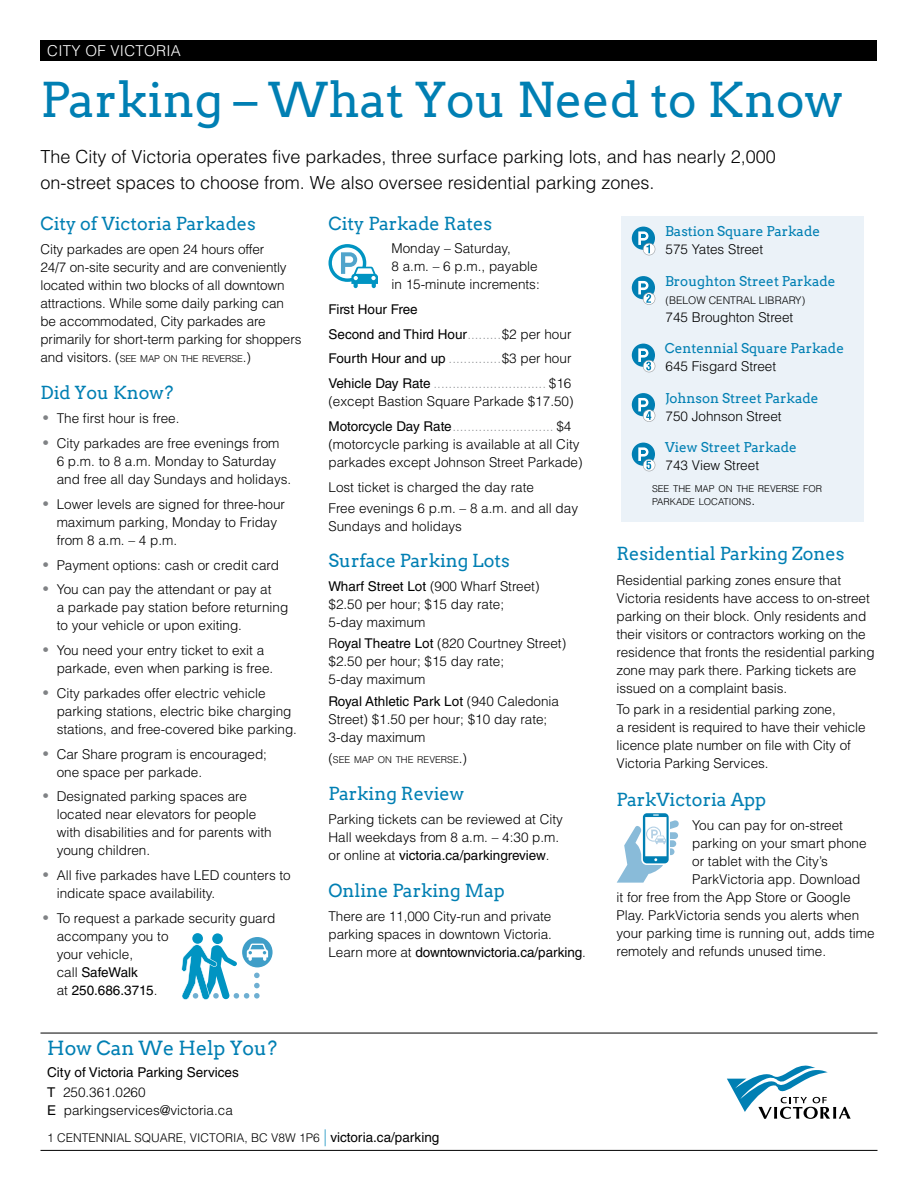
<style>
.page{position:relative;width:918px;height:1188px;background:#fff}
.page>*{position:absolute;margin:0;border:0;box-sizing:border-box;transform-origin:0 0}
.t1{font:48px "Arvo";color:#007fb3}
.t2{font:19.5px "Arvo";color:#007fb3}
.t3{font:300 18px/25.5px "Helvetica LT Std";color:#000}
.t4{font:18px "Arvo";color:#007fb3}
.t5{font:300 15px "Helvetica LT Std";letter-spacing:.02em;color:#fff}
.t6{font:300 13.5px/18px "Helvetica LT Std";color:#000}
.t7{font:13.5px/24.8px "Helvetica LT Std";color:#000}
.t8{font:13.5px "Arvo";color:#007fb3}
.t9{font:300 12px "Helvetica LT Std";color:#000}
.t10{font:300 10.5px "Helvetica LT Std";color:#000}
.t11{font:300 9.45px/13.5px "Helvetica LT Std";color:#000}
.s1{font-size:13.5px}
.s2{font-weight:400;font-size:15px;color:#808285}
.s3{font-weight:400}
.s4{font-weight:300;color:#939598}
.s5{font-weight:300}
.s6{color:#939598}
.s7{font-size:16.8px;color:#2899c5}
.s8{font-weight:400;font-size:13.5px}
</style>
<div class="page">
<div style="left:621px;top:216px;width:243px;height:305px;background:#ebf2f8"></div>
<hr style="left:40px;top:1033px;width:838px;height:1px;background:#000">
<hr style="left:40px;top:1150px;width:838px;height:1px;background:#000">
<div style="left:40px;top:40px;width:838px;height:21px;background:#000"></div>
<svg style="left:727px;top:1065px;width:124px;height:54px"></svg>
<svg style="left:242px;top:937px;width:31px;height:30px"></svg>
<div style="left:212px;top:933px;width:11px;height:11px;background:#0094c2;border-radius:50%"></div>
<div style="left:192px;top:933px;width:11px;height:11px;background:#0094c2;border-radius:50%"></div>
<svg style="left:181px;top:944px;width:87px;height:56px"></svg>
<svg style="left:328px;top:244px;width:50px;height:44px"></svg>
<div style="left:632px;top:227px;width:23px;height:23px;background:#007fb3;border-radius:50%"></div>
<svg style="left:638px;top:231px;width:17px;height:24px"></svg>
<div style="left:632px;top:276px;width:23px;height:23px;background:#007fb3;border-radius:50%"></div>
<svg style="left:638px;top:281px;width:17px;height:24px"></svg>
<div style="left:632px;top:344px;width:23px;height:23px;background:#007fb3;border-radius:50%"></div>
<svg style="left:638px;top:348px;width:17px;height:24px"></svg>
<div style="left:632px;top:393px;width:23px;height:23px;background:#007fb3;border-radius:50%"></div>
<svg style="left:638px;top:398px;width:17px;height:24px"></svg>
<div style="left:632px;top:443px;width:23px;height:23px;background:#007fb3;border-radius:50%"></div>
<svg style="left:638px;top:447px;width:17px;height:24px"></svg>
<svg style="left:617px;top:813px;width:62px;height:70px"></svg>
<p class="t5" style="left:47px;top:41px;width:135px">CITY OF VICTORIA</p>
<h1 class="t1" style="left:40px;top:71px;width:804px">Parking – What You Need to Know</h1>
<h3 class="t3" style="left:40px;top:144px;width:737px">The City of Victoria operates five parkades, three surface parking lots, and has nearly 2,000 on-street spaces to choose from. We also oversee residential parking zones.</h3>
<h3 class="t4" style="left:40px;top:212px;width:217px">City of Victoria Parkades</h3>
<p class="t6" style="left:40px;top:240px;width:263px">City parkades are open 24 hours offer<br>24/7 on-site security and are conveniently located within two blocks of all downtown attractions. While some daily parking can be accommodated, City parkades are primarily for short-term parking for shoppers</p>
<p class="t11" style="left:40px;top:352px;width:212px"><span class="s1">and visitors.</span> <span class="s1">(</span>SEE MAP ON THE REVERSE<span class="s1">.)</span></p>
<h3 class="t4" style="left:40px;top:382px;width:134px">Did You Know?</h3>
<p class="t6" style="left:43px;top:409px;width:138px"><span class="s2">•</span> The first hour is free.</p>
<p class="t6" style="left:57px;top:434px;width:236px;text-indent:-14px"><span class="s2">•</span> City parkades are free evenings from<br>6 p.m. to 8 a.m. Monday to Saturday and free all day Sundays and holidays.</p>
<p class="t6" style="left:57px;top:495px;width:230px;text-indent:-14px"><span class="s2">•</span> Lower levels are signed for three-hour maximum parking, Monday to Friday from 8 a.m. – 4 p.m.</p>
<p class="t6" style="left:43px;top:556px;width:237px"><span class="s2">•</span> Payment options: cash or credit card</p>
<p class="t6" style="left:57px;top:580px;width:233px;text-indent:-14px"><span class="s2">•</span> You can pay the attendant or pay at<br>a parkade pay station before returning to your vehicle or upon exiting.</p>
<p class="t6" style="left:57px;top:641px;width:218px;text-indent:-14px"><span class="s2">•</span> You need your entry ticket to exit a parkade, even when parking is free.</p>
<p class="t6" style="left:57px;top:684px;width:242px;text-indent:-14px"><span class="s2">•</span> City parkades offer electric vehicle parking stations, electric bike charging stations, and free-covered bike parking.</p>
<p class="t6" style="left:57px;top:745px;width:212px;text-indent:-14px"><span class="s2">•</span> Car Share program is encouraged; one space per parkade.</p>
<p class="t6" style="left:57px;top:787px;width:217px;text-indent:-14px"><span class="s2">•</span> Designated parking spaces are located near elevators for people with disabilities and for parents with young children.</p>
<p class="t6" style="left:57px;top:866px;width:236px;text-indent:-14px"><span class="s2">•</span> All five parkades have LED counters to indicate space availability.</p>
<p class="t6" style="left:57px;top:909px;width:220px;text-indent:-14px"><span class="s2">•</span> To request a parkade security guard accompany you to<br>your vehicle,<br>call <span class="s3">SafeWalk<br></span>at <span class="s3">250.686.3715</span>.</p>
<h3 class="t4" style="left:328px;top:212px;width:165px">City Parkade Rates</h3>
<p class="t6" style="left:392px;top:239px;width:150px">Monday – Saturday,<br>8 a.m. – 6 p.m., payable in 15-minute increments:</p>
<p class="t7" style="left:328px;top:297px;width:244px">First Hour Free<br>Second and Third Hour<span class="s4">.........</span><span class="s5">$2 per hour </span>Fourth Hour and up <span class="s4">..............</span><span class="s5">$3 per hour </span>Vehicle Day Rate <span class="s4">..............................</span> <span class="s5">$16</span></p>
<p class="t6" style="left:328px;top:389px;width:247px;line-height:24.8px">(except Bastion Square Parkade $17.50)<br><span class="s3">Motorcycle Day Rate</span><span class="s6">...........................</span> $4</p>
<p class="t6" style="left:328px;top:435px;width:256px">(motorcycle parking is available at all City parkades except Johnson Street Parkade)</p>
<p class="t6" style="left:328px;top:476px;width:251px;line-height:21.8px">Lost ticket is charged the day rate<br>Free evenings 6 p.m. – 8 a.m. and all day</p>
<p class="t6" style="left:328px;top:517px;width:135px">Sundays and holidays</p>
<h3 class="t4" style="left:328px;top:550px;width:183px">Surface Parking Lots</h3>
<p class="t6" style="left:328px;top:577px;width:213px"><span class="s3">Wharf Street Lot</span> (900 Wharf Street) $2.50 per hour; $15 day rate;<br>5-day maximum</p>
<p class="t6" style="left:328px;top:634px;width:239px">R<span class="s3">oyal Theatre Lot</span> (820 Courtney Street) $2.50 per hour; $15 day rate;<br>5-day maximum</p>
<p class="t6" style="left:328px;top:692px;width:232px"><span class="s3">Royal Athletic Park Lot</span> (940 Caledonia<br>Street) $1.50 per hour; $10 day rate;<br>3-day maximum</p>
<p class="t11" style="left:328px;top:753px;width:140px"><span class="s1">(</span>SEE MAP ON THE REVERSE<span class="s1">.)</span></p>
<h3 class="t4" style="left:328px;top:783px;width:137px">Parking Review</h3>
<p class="t6" style="left:328px;top:810px;width:236px">Parking tickets can be reviewed at City<br>Hall weekdays from 8 a.m. – 4:30 p.m. or online at <span class="s3">victoria.ca/parkingreview</span>.</p>
<h3 class="t4" style="left:328px;top:880px;width:178px">Online Parking Map</h3>
<p class="t6" style="left:328px;top:907px;width:259px">There are 11,000 City-run and private parking spaces in downtown Victoria.<br>Learn more at <span class="s3">downtownvictoria.ca/parking</span>.</p>
<p class="t8" style="left:665px;top:223px;width:157px">Bastion Square Parkade</p>
<p class="t6" style="left:666px;top:240px;width:99px">575 Yates Street</p>
<p class="t8" style="left:665px;top:273px;width:172px">Broughton Street Parkade</p>
<p class="t10" style="left:666px;top:294px;width:141px">(BELOW CENTRAL LIBRARY)</p>
<p class="t6" style="left:666px;top:308px;width:129px">745 Broughton Street</p>
<p class="t8" style="left:665px;top:340px;width:181px">Centennial Square Parkade</p>
<p class="t6" style="left:666px;top:357px;width:112px">645 Fisgard Street</p>
<p class="t8" style="left:665px;top:390px;width:155px">Johnson Street Parkade</p>
<p class="t6" style="left:666px;top:407px;width:118px">750 Johnson Street</p>
<p class="t8" style="left:665px;top:439px;width:133px">View Street Parkade</p>
<p class="t6" style="left:666px;top:456px;width:95px">743 View Street</p>
<p class="t11" style="left:652px;top:482px;width:172px">SEE THE MAP ON THE REVERSE FOR<br>PARKADE LOCATIONS<span class="s1">.</span></p>
<h3 class="t4" style="left:616px;top:543px;width:230px">Residential Parking Zones</h3>
<p class="t6" style="left:616px;top:571px;width:260px">Residential parking zones ensure that Victoria residents have access to on-street parking on their block. Only residents and their visitors or contractors working on the residence that fronts the residential parking zone may park there. Parking tickets are issued on a complaint basis.</p>
<p class="t6" style="left:616px;top:700px;width:251px">To park in a residential parking zone,<br>a resident is required to have their vehicle licence plate number on file with City of Victoria Parking Services.</p>
<h3 class="t4" style="left:616px;top:788px;width:151px">ParkVictoria App</h3>
<p class="t6" style="left:692px;top:816px;width:152px">You can pay for on-street</p>
<p class="t6" style="left:692px;top:834px;width:176px">parking on your smart phone</p>
<p class="t6" style="left:692px;top:852px;width:137px">or tablet with the City’s</p>
<p class="t6" style="left:692px;top:870px;width:170px">ParkVictoria app. Download</p>
<p class="t6" style="left:617px;top:888px;width:236px">it for free from the App Store or Google</p>
<p class="t6" style="left:617px;top:906px;width:244px">Play. ParkVictoria sends you alerts when</p>
<p class="t6" style="left:617px;top:924px;width:260px">your parking time is running out, adds time</p>
<p class="t6" style="left:617px;top:942px;width:211px">remotely and refunds unused time.</p>
<h2 class="t2" style="left:47px;top:1036px;width:232px">How Can We Help You?</h2>
<p class="t7" style="left:47px;top:1062px;width:193px;line-height:19.6px">City of Victoria Parking Services<br>T <span class="s5">250.361.0260</span></p>
<p class="t6" style="left:47px;top:1101px;width:187px"><span class="s3">E</span> parkingservices@victoria.ca</p>
<p class="t9" style="left:47px;top:1130px;width:394px">1 CENTENNIAL SQUARE, VICTORIA, BC V8W 1P6 <span class="s7">|</span> <span class="s8">victoria.ca/parking</span></p>
</div>
